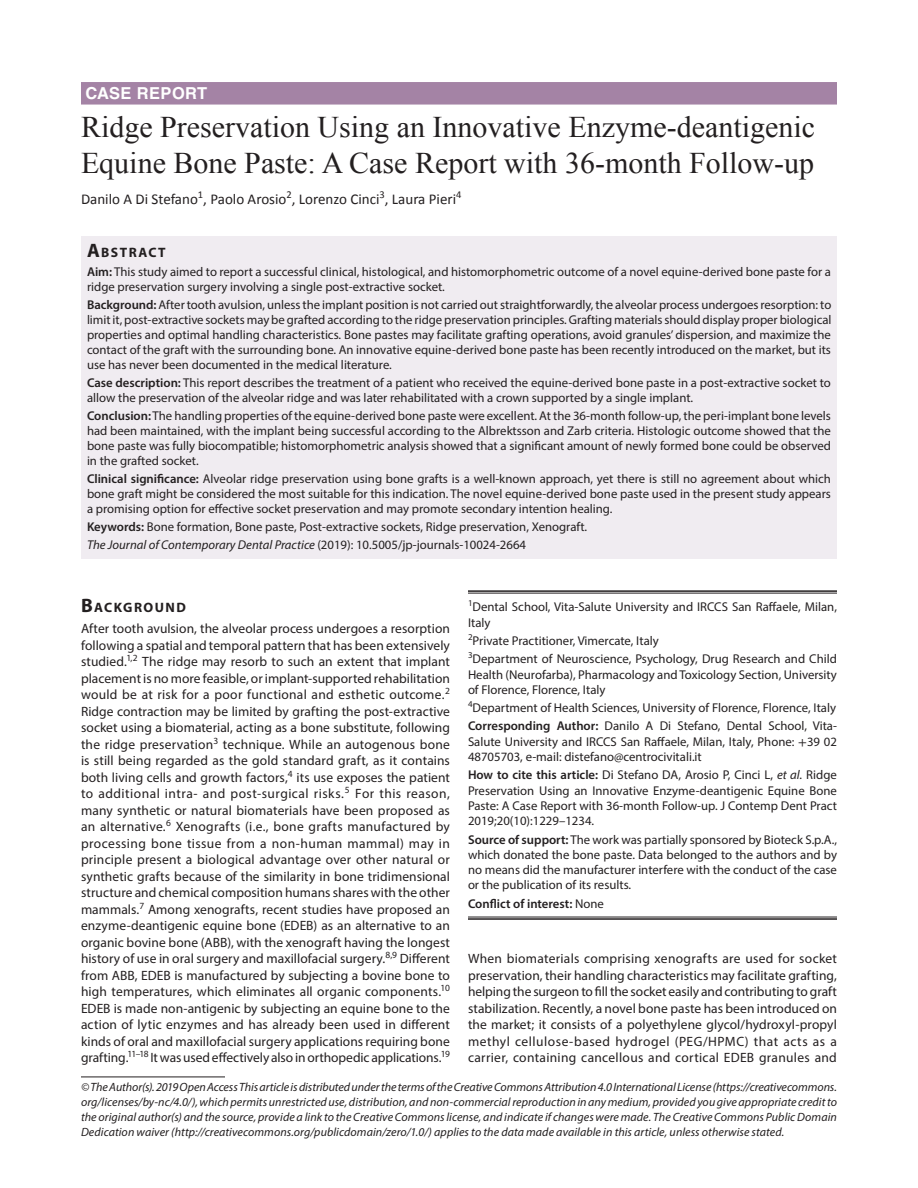
<style>
.page{position:relative;width:918px;height:1188px;background:#fff}
.page>*{position:absolute;margin:0;border:0;box-sizing:border-box;transform-origin:0 0}
.AT{font:30px/36px "Times New Roman";color:#231f20}
.JCDP-ART{font:700 16.5px "Helvetica LT Std";letter-spacing:.025em;color:#fff}
.AU{font:15px "Calibri";color:#231f20}
.AB{font:700 13.65px "Myriad Pro";letter-spacing:.105em;color:#231f20}
.Para-first{font:13.5px/16.5px "Myriad Pro";letter-spacing:.01em;color:#231f20;text-align:justify}
.KW{font:12.75px/15px "Myriad Pro";color:#231f20;text-align:justify}
.Cor-Para{font:12.75px/15.3px "Myriad Pro";color:#231f20;text-align:justify}
.AF{font:12.75px/15.3px "Myriad Pro";color:#231f20;text-align:justify}
.Aff-foot{font:12.75px/15.3px "Myriad Pro";color:#231f20;text-align:justify}
.JT_DOI{font:italic 12.75px "Myriad Pro";color:#231f20}
.AF-first{font:12.75px/15.3px "Myriad Pro";color:#231f20}
.Aff-foot-last{font:600 12.75px "Myriad Pro";color:#231f20}
.Footnote_Text{font:italic 12px/15px "Myriad Pro";letter-spacing:.005em;color:#231f20;text-align:justify}
.s1{font-size:19.5px}
.s2{font-weight:600}
.s3{font-style:normal}
.s4{font-family:"STIX"}
.s5{font-style:italic}
.s6{font-weight:400}
</style>
<div class="page">
<div style="left:81px;top:82px;width:756px;height:23px;background:#a483a5"></div>
<div style="left:81px;top:236px;width:756px;height:26px;background:#f0ecf1"></div>
<div style="left:81px;top:261px;width:756px;height:39px;background:#f0ecf1"></div>
<div style="left:81px;top:294px;width:756px;height:84px;background:#f0ecf1"></div>
<div style="left:81px;top:372px;width:756px;height:39px;background:#f0ecf1"></div>
<div style="left:81px;top:405px;width:756px;height:69px;background:#f0ecf1"></div>
<div style="left:81px;top:468px;width:756px;height:54px;background:#f0ecf1"></div>
<div style="left:81px;top:516px;width:756px;height:24px;background:#f0ecf1"></div>
<div style="left:81px;top:534px;width:756px;height:24px;background:#f0ecf1"></div>
<hr style="left:468px;top:590px;width:369px;height:2px;background:#231f20">
<hr style="left:468px;top:593px;width:369px;height:1px;background:#231f20">
<hr style="left:468px;top:917px;width:369px;height:1px;background:#231f20">
<hr style="left:468px;top:918px;width:369px;height:2px;background:#231f20">
<hr style="left:81px;top:1077px;width:144px;height:1px;background:#231f20">
<p class="JCDP-ART" style="left:86px;top:83px;width:123px">CASE REPORT</p>
<p class="AT" style="left:81px;top:108px;width:736px">Ridge Preservation Using an Innovative Enzyme-deantigenic<br>Equine Bone Paste: A Case Report with 36-month Follow-up</p>
<p class="AU" style="left:81px;top:190px;width:382px">Danilo A Di Stefano<sup>1</sup>, Paolo Arosio<sup>2</sup>, Lorenzo Cinci<sup>3</sup>, Laura Pieri<sup>4</sup></p>
<p class="AB" style="left:87px;top:243px;width:80px"><span class="s1">A</span>BSTRACT</p>
<p class="KW" style="left:87px;top:264px;width:745px"><span class="s2">Aim:</span> This study aimed to report a successful clinical, histological, and histomorphometric outcome of a novel equine-derived bone paste for a ridge preservation surgery involving a single post-extractive socket.</p>
<p class="KW" style="left:87px;top:297px;width:746px"><span class="s2">Background:</span> After tooth avulsion, unless the implant position is not carried out straightforwardly, the alveolar process undergoes resorption: to limit it, post-extractive sockets may be grafted according to the ridge preservation principles. Grafting materials should display proper biological properties and optimal handling characteristics. Bone pastes may facilitate grafting operations, avoid granules’ dispersion, and maximize the contact of the graft with the surrounding bone. An innovative equine-derived bone paste has been recently introduced on the market, but its use has never been documented in the medical literature.</p>
<p class="KW" style="left:87px;top:375px;width:745px"><span class="s2">Case description:</span> This report describes the treatment of a patient who received the equine-derived bone paste in a post-extractive socket to allow the preservation of the alveolar ridge and was later rehabilitated with a crown supported by a single implant.</p>
<p class="KW" style="left:87px;top:408px;width:746px"><span class="s2">Conclusion:</span> The handling properties of the equine-derived bone paste were excellent. At the 36-month follow-up, the peri-implant bone levels had been maintained, with the implant being successful according to the Albrektsson and Zarb criteria. Histologic outcome showed that the bone paste was fully biocompatible; histomorphometric analysis showed that a significant amount of newly formed bone could be observed in the grafted socket.</p>
<p class="KW" style="left:87px;top:471px;width:745px"><span class="s2">Clinical significance:</span> Alveolar ridge preservation using bone grafts is a well-known approach, yet there is still no agreement about which bone graft might be considered the most suitable for this indication. The novel equine-derived bone paste used in the present study appears a promising option for effective socket preservation and may promote secondary intention healing.</p>
<p class="KW" style="left:87px;top:519px;width:502px"><span class="s2">Keywords:</span> Bone formation, Bone paste, Post-extractive sockets, Ridge preservation, Xenograft.</p>
<p class="JT_DOI" style="left:87px;top:537px;width:441px">The Journal of Contemporary Dental Practice <span class="s3">(2019): 10.5005/jp-journals-10024-2664</span></p>
<h1 class="AB" style="left:81px;top:599px;width:106px"><span class="s1">B</span>ACKGROUND</h1>
<p class="Para-first" style="left:81px;top:620px;width:371px">After tooth avulsion, the alveolar process undergoes a resorption following a spatial and temporal pattern that has been extensively studied.<sup>1,2</sup> The ridge may resorb to such an extent that implant placement is no more feasible, or implant-supported rehabilitation would be at risk for a poor functional and esthetic outcome.<sup>2<br></sup>Ridge contraction may be limited by grafting the post-extractive socket using a biomaterial, acting as a bone substitute, following the ridge preservation<sup>3</sup> technique. While an autogenous bone is still being regarded as the gold standard graft, as it contains both living cells and growth factors,<sup>4</sup> its use exposes the patient to additional intra- and post-surgical risks.<sup>5</sup> For this reason, many synthetic or natural biomaterials have been proposed as an alternative.<sup>6</sup> Xenografts (i.e., bone grafts manufactured by processing bone tissue from a non-human mammal) may in principle present a biological advantage over other natural or synthetic grafts because of the similarity in bone tridimensional structure and chemical composition humans shares with the other mammals.<sup>7</sup> Among xenografts, recent studies have proposed an enzyme-deantigenic equine bone (EDEB) as an alternative to an organic bovine bone (ABB), with the xenograft having the longest history of use in oral surgery and maxillofacial surgery.<sup>8,9</sup> Different from ABB, EDEB is manufactured by subjecting a bovine bone to high temperatures, which eliminates all organic components.<sup>10<br></sup>EDEB is made non-antigenic by subjecting an equine bone to the action of lytic enzymes and has already been used in different kinds of oral and maxillofacial surgery applications requiring bone grafting.<sup>11–18</sup> It was used effectively also in orthopedic applications.<sup>19</sup></p>
<p class="AF-first" style="left:468px;top:599px;width:370px"><sup>1</sup>Dental School, Vita-Salute University and IRCCS San Raffaele, Milan,<br>Italy</p>
<p class="AF" style="left:468px;top:633px;width:192px"><sup>2</sup>Private Practitioner, Vimercate, Italy</p>
<p class="AF" style="left:468px;top:651px;width:370px"><sup>3</sup>Department of Neuroscience, Psychology, Drug Research and Child Health (Neurofarba), Pharmacology and Toxicology Section, University of Florence, Florence, Italy</p>
<p class="AF" style="left:468px;top:700px;width:370px"><sup>4</sup>Department of Health Sciences, University of Florence, Florence, Italy</p>
<p class="Cor-Para" style="left:468px;top:718px;width:371px"><span class="s2">Corresponding Author:</span> Danilo A Di Stefano, Dental School, Vita-Salute University and IRCCS San Raffaele, Milan, Italy, Phone: <span class="s4">+</span>39 02<br>48705703, e-mail: distefano@centrocivitali.it</p>
<p class="Cor-Para" style="left:468px;top:767px;width:371px"><span class="s2">How to cite this article:</span> Di Stefano DA, Arosio P, Cinci L, <span class="s5">et al.</span> Ridge Preservation Using an Innovative Enzyme-deantigenic Equine Bone Paste: A Case Report with 36-month Follow-up. J Contemp Dent Pract 2019;20(10):1229–1234.</p>
<p class="Aff-foot" style="left:468px;top:831px;width:371px"><span class="s2">Source of support:</span> The work was partially sponsored by Bioteck S.p.A., which donated the bone paste. Data belonged to the authors and by no means did the manufacturer interfere with the conduct of the case or the publication of its results.</p>
<p class="Aff-foot-last" style="left:468px;top:895px;width:137px">Conflict of interest: <span class="s6">None</span></p>
<p class="Para-first" style="left:468px;top:950px;width:371px">When biomaterials comprising xenografts are used for socket preservation, their handling characteristics may facilitate grafting, helping the surgeon to fill the socket easily and contributing to graft stabilization. Recently, a novel bone paste has been introduced on the market; it consists of a polyethylene glycol/hydroxyl-propyl methyl cellulose-based hydrogel (PEG/HPMC) that acts as a carrier, containing cancellous and cortical EDEB granules and</p>
<p class="Footnote_Text" style="left:81px;top:1079px;width:758px">© The Author(s). 2019 Open Access This article is distributed under the terms of the Creative Commons Attribution 4.0 International License (https://creativecommons. org/licenses/by-nc/4.0/), which permits unrestricted use, distribution, and non-commercial reproduction in any medium, provided you give appropriate credit to the original author(s) and the source, provide a link to the Creative Commons license, and indicate if changes were made. The Creative Commons Public Domain Dedication waiver (http://creativecommons.org/publicdomain/zero/1.0/) applies to the data made available in this article, unless otherwise stated.</p>
</div>
